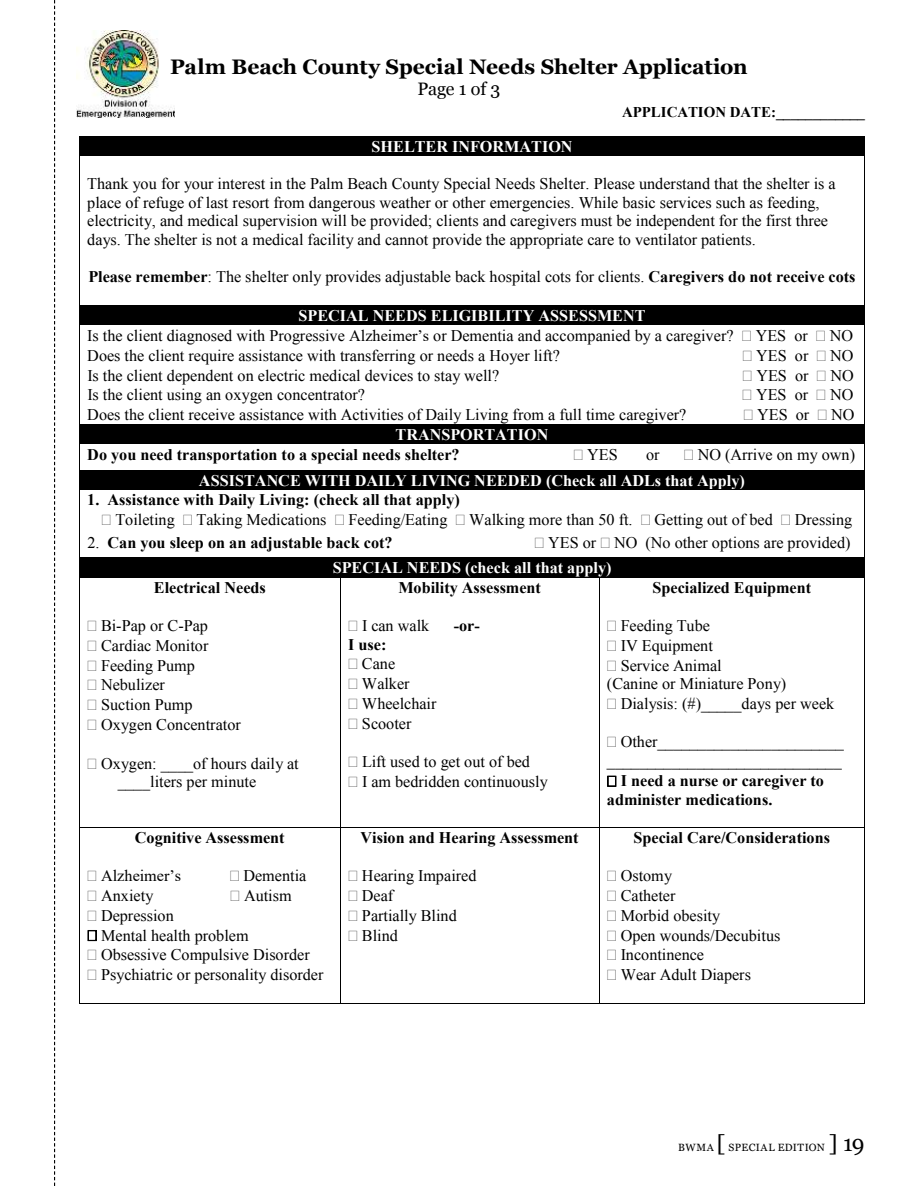
<style>
.page{position:relative;width:918px;height:1188px;background:#fff}
.page>*{position:absolute;margin:0;border:0;box-sizing:border-box;transform-origin:0 0}
.t1{font:700 21px "Georgia";color:#000}
.t2{font:700 18.9px "Georgia";color:#000}
.t3{font:18px "Georgia";letter-spacing:-.02em;color:#000}
.t4{font:16.2px/19.8px "Times New Roman";color:#000}
.t5{font:700 16.2px/18.6px "Times New Roman";color:#000}
.t6{font:700 16.2px "Times New Roman";color:#fff}
.t7{font:700 14.85px "Times New Roman";letter-spacing:-.005em;color:#000}
.t8{font:10.5px "Georgia";letter-spacing:.04em;color:#000}
.s1{font-weight:700}
.s2{font-weight:400}
.s3{font-size:22.5px}
</style>
<div class="page">
<svg style="left:54px;top:0;width:1px;height:1186px"></svg>
<img style="left:77px;top:31px;width:98px;height:87px">
<div style="left:87px;top:136px;width:770px;height:19px;background:#000"></div>
<hr style="left:80px;top:136px;width:784px;height:1px;background:#000">
<svg style="left:79px;top:136px;width:1px;height:20px"></svg>
<hr style="left:80px;top:155px;width:784px;height:1px;background:#000">
<svg style="left:864px;top:136px;width:1px;height:20px"></svg>
<hr style="left:79px;top:156px;width:1px;height:149px;background:#000">
<hr style="left:864px;top:156px;width:1px;height:149px;background:#000">
<div style="left:87px;top:305px;width:770px;height:19px;background:#000"></div>
<hr style="left:80px;top:305px;width:784px;height:1px;background:#000">
<svg style="left:79px;top:305px;width:1px;height:20px"></svg>
<hr style="left:80px;top:324px;width:784px;height:1px;background:#000">
<svg style="left:864px;top:305px;width:1px;height:20px"></svg>
<hr style="left:79px;top:325px;width:1px;height:99px;background:#000">
<hr style="left:864px;top:325px;width:1px;height:99px;background:#000">
<div style="left:87px;top:425px;width:770px;height:18px;background:#000"></div>
<hr style="left:80px;top:424px;width:784px;height:1px;background:#000">
<hr style="left:80px;top:443px;width:784px;height:1px;background:#000">
<div style="left:87px;top:471px;width:770px;height:18px;background:#000"></div>
<hr style="left:80px;top:470px;width:784px;height:1px;background:#000">
<svg style="left:79px;top:424px;width:1px;height:66px"></svg>
<hr style="left:80px;top:489px;width:784px;height:1px;background:#000">
<svg style="left:864px;top:424px;width:1px;height:66px"></svg>
<hr style="left:79px;top:490px;width:1px;height:68px;background:#000">
<hr style="left:864px;top:490px;width:1px;height:68px;background:#000">
<div style="left:87px;top:558px;width:770px;height:19px;background:#000"></div>
<hr style="left:80px;top:558px;width:784px;height:1px;background:#000">
<svg style="left:79px;top:558px;width:1px;height:20px"></svg>
<hr style="left:80px;top:577px;width:260px;height:1px;background:#000">
<hr style="left:341px;top:577px;width:258px;height:1px;background:#000">
<hr style="left:600px;top:577px;width:264px;height:1px;background:#000">
<svg style="left:864px;top:558px;width:1px;height:20px"></svg>
<hr style="left:79px;top:578px;width:1px;height:249px;background:#000">
<hr style="left:340px;top:578px;width:1px;height:249px;background:#000">
<hr style="left:599px;top:578px;width:1px;height:249px;background:#000">
<hr style="left:864px;top:578px;width:1px;height:249px;background:#000">
<hr style="left:80px;top:827px;width:260px;height:1px;background:#000">
<hr style="left:341px;top:827px;width:258px;height:1px;background:#000">
<hr style="left:600px;top:827px;width:264px;height:1px;background:#000">
<hr style="left:79px;top:828px;width:1px;height:175px;background:#000">
<hr style="left:80px;top:1003px;width:260px;height:1px;background:#000">
<hr style="left:340px;top:828px;width:1px;height:175px;background:#000">
<hr style="left:341px;top:1003px;width:258px;height:1px;background:#000">
<hr style="left:599px;top:828px;width:1px;height:175px;background:#000">
<hr style="left:600px;top:1003px;width:264px;height:1px;background:#000">
<hr style="left:864px;top:828px;width:1px;height:175px;background:#000">
<div style="left:165px;top:58px;width:588px;height:45px;background:#fff"></div>
<p class="t1" style="left:170px;top:51px;width:579px">Palm Beach County Special Needs Shelter Application</p>
<p class="t3" style="left:418px;top:76px;width:84px">Page 1 of 3</p>
<p class="t2" style="left:214px;top:60px;width:522px">Palm Beach County Special Needs Shelter Application</p>
<p class="t7" style="left:622px;top:101px;width:245px">APPLICATION DATE:____________</p>
<p class="t6" style="left:372px;top:135px;width:203px">SHELTER INFORMATION</p>
<p class="t4" style="left:87px;top:174px;width:750px;line-height:18.6px">Thank you for your interest in the Palm Beach County Special Needs Shelter. Please understand that the shelter is a place of refuge of last resort from dangerous weather or other emergencies. While basic services such as feeding, electricity, and medical supervision will be provided; clients and caregivers must be independent for the first three days. The shelter is not a medical facility and cannot provide the appropriate care to ventilator patients.</p>
<p class="t4" style="left:88px;top:267px;width:769px"><span class="s1">Please remember</span>: The shelter only provides adjustable back hospital cots for clients. <span class="s1">Caregivers do not receive cots</span></p>
<p class="t6" style="left:299px;top:304px;width:348px">SPECIAL NEEDS ELIGIBILITY ASSESSMENT</p>
<p class="t4" style="left:87px;top:325px;width:648px">Is the client diagnosed with Progressive Alzheimer’s or Dementia and accompanied by a caregiver?</p>
<p class="t4" style="left:756px;top:325px;width:54px">YES or</p>
<p class="t4" style="left:830px;top:325px;width:25px">NO</p>
<p class="t4" style="left:87px;top:345px;width:474px">Does the client require assistance with transferring or needs a Hoyer lift?</p>
<p class="t4" style="left:756px;top:345px;width:54px">YES or</p>
<p class="t4" style="left:830px;top:345px;width:25px">NO</p>
<p class="t4" style="left:87px;top:365px;width:413px">Is the client dependent on electric medical devices to stay well?</p>
<p class="t4" style="left:756px;top:365px;width:54px">YES or</p>
<p class="t4" style="left:830px;top:365px;width:25px">NO</p>
<p class="t4" style="left:87px;top:385px;width:279px">Is the client using an oxygen concentrator?</p>
<p class="t4" style="left:756px;top:385px;width:54px">YES or</p>
<p class="t4" style="left:830px;top:385px;width:25px">NO</p>
<p class="t4" style="left:87px;top:405px;width:601px">Does the client receive assistance with Activities of Daily Living from a full time caregiver?</p>
<p class="t4" style="left:757px;top:405px;width:54px">YES or</p>
<p class="t4" style="left:831px;top:405px;width:25px">NO</p>
<p class="t6" style="left:396px;top:423px;width:154px">TRANSPORTATION</p>
<p class="t5" style="left:87px;top:445px;width:374px">Do you need transportation to a special needs shelter?</p>
<p class="t4" style="left:587px;top:444px;width:32px">YES</p>
<p class="t4" style="left:646px;top:444px;width:15px">or</p>
<p class="t4" style="left:698px;top:444px;width:159px">NO (Arrive on my own)</p>
<p class="t6" style="left:199px;top:469px;width:547px">ASSISTANCE WITH DAILY LIVING NEEDED (Check all ADLs that Apply)</p>
<p class="t5" style="left:87px;top:490px;width:374px">1. Assistance with Daily Living: (check all that apply)</p>
<p class="t4" style="left:115px;top:509px;width:61px">Toileting</p>
<p class="t4" style="left:197px;top:509px;width:132px">Taking Medications</p>
<p class="t4" style="left:349px;top:509px;width:100px">Feeding/Eating</p>
<p class="t4" style="left:469px;top:509px;width:165px">Walking more than 50 ft.</p>
<p class="t4" style="left:655px;top:509px;width:120px">Getting out of bed</p>
<p class="t4" style="left:795px;top:509px;width:59px">Dressing</p>
<p class="t5" style="left:87px;top:532px;width:307px"><span class="s2">2.</span> Can you sleep on an adjustable back cot?</p>
<p class="t4" style="left:548px;top:532px;width:304px">YES or NO (No other options are provided)</p>
<p class="t6" style="left:333px;top:557px;width:280px">SPECIAL NEEDS (check all that apply)</p>
<p class="t5" style="left:154px;top:578px;width:113px">Electrical Needs</p>
<p class="t4" style="left:101px;top:615px;width:141px">Bi-Pap or C-Pap<br>Cardiac Monitor<br>Feeding Pump<br>Nebulizer<br>Suction Pump<br>Oxygen Concentrator</p>
<p class="t4" style="left:118px;top:754px;width:183px;line-height:18.6px;text-indent:-17px">Oxygen: ____of hours daily at ____liters per minute</p>
<p class="t5" style="left:398px;top:578px;width:144px">Mobility Assessment</p>
<p class="t4" style="left:362px;top:615px;width:69px">I can walk</p>
<p class="t5" style="left:454px;top:616px;width:28px">-or-</p>
<p class="t5" style="left:348px;top:635px;width:40px">I use:</p>
<p class="t4" style="left:362px;top:654px;width:76px">Cane<br>Walker<br>Wheelchair<br>Scooter</p>
<p class="t4" style="left:362px;top:752px;width:187px">Lift used to get out of bed<br>I am bedridden continuously</p>
<p class="t5" style="left:652px;top:578px;width:160px">Specialized Equipment</p>
<p class="t4" style="left:621px;top:615px;width:91px">Feeding Tube</p>
<p class="t4" style="left:621px;top:635px;width:93px">IV Equipment</p>
<p class="t4" style="left:621px;top:655px;width:103px">Service Animal</p>
<p class="t4" style="left:607px;top:674px;width:181px">(Canine or Miniature Pony)</p>
<p class="t4" style="left:621px;top:694px;width:215px">Dialysis: (#)_____days per week</p>
<p class="t4" style="left:607px;top:732px;width:238px;line-height:18.6px;text-align:right">Other_______________________ _____________________________</p>
<p class="t5" style="left:607px;top:771px;width:219px;text-indent:14px">I need a nurse or caregiver to administer medications.</p>
<p class="t5" style="left:135px;top:828px;width:151px">Cognitive Assessment</p>
<p class="t4" style="left:101px;top:865px;width:81px">Alzheimer’s</p>
<p class="t4" style="left:244px;top:865px;width:64px">Dementia</p>
<p class="t4" style="left:101px;top:885px;width:54px">Anxiety</p>
<p class="t4" style="left:244px;top:885px;width:49px">Autism</p>
<p class="t4" style="left:101px;top:905px;width:224px">Depression<br>Mental health problem<br>Obsessive Compulsive Disorder<br>Psychiatric or personality disorder</p>
<p class="t5" style="left:361px;top:828px;width:220px">Vision and Hearing Assessment</p>
<p class="t4" style="left:362px;top:865px;width:116px">Hearing Impaired<br>Deaf<br>Partially Blind<br>Blind</p>
<p class="t5" style="left:634px;top:828px;width:198px">Special Care/Considerations</p>
<p class="t4" style="left:621px;top:865px;width:161px">Ostomy<br>Catheter<br>Morbid obesity<br>Open wounds/Decubitus<br>Incontinence<br>Wear Adult Diapers</p>
<p class="t8" style="left:678px;top:1140px;width:188px">BWMA <span class="s3">[</span> SPECIAL EDITION <span class="s3">] 19</span></p>
</div>
